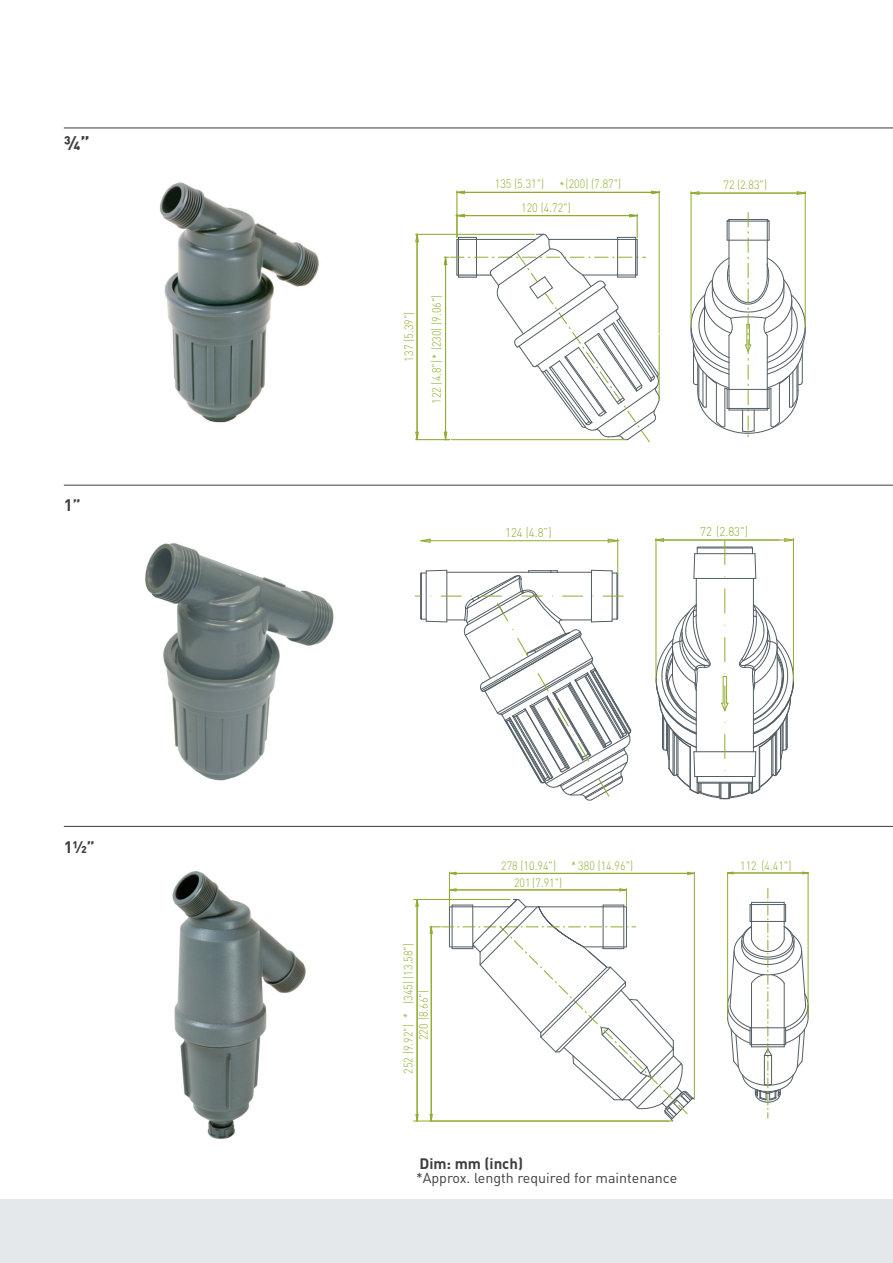
<style>
.page{position:relative;width:893px;height:1263px;background:#fff}
.page>*{position:absolute;margin:0;border:0;box-sizing:border-box;transform-origin:0 0}
.t1{font:700 19.5px "DIN";color:#3e3e3f}
.t2{font:700 16.5px "DIN";color:#3e3e3f}
.t3{font:700 15px "DIN";color:#3e3e3f}
.t4{font:14.25px "DIN";color:#3e3e3f}
.t5{font:300 12.6px "DIN";color:#8eac2f;scale:.9 1}
.t6{font:300 12px/15.3px "DIN";color:#8eac2f;scale:.9 1}
</style>
<div class="page">
<svg style="left:415px;top:570px;width:216px;height:231px"></svg>
<svg style="left:607px;top:538px;width:13px;height:5px"></svg>
<svg style="left:420px;top:538px;width:11px;height:5px"></svg>
<hr style="left:617px;top:539px;width:1px;height:35px;background:#8eac2f">
<hr style="left:422px;top:540px;width:197px;height:1px;background:#8eac2f">
<svg style="left:654px;top:538px;width:140px;height:261px"></svg>
<hr style="left:64px;top:485px;width:829px;height:1px;background:#3e3e3f">
<hr style="left:64px;top:128px;width:829px;height:1px;background:#3e3e3f">
<hr style="left:64px;top:826px;width:829px;height:1px;background:#3e3e3f">
<hr style="left:416px;top:439px;width:33px;height:1px;background:#8eac2f">
<hr style="left:416px;top:234px;width:119px;height:1px;background:#8eac2f">
<svg style="left:415px;top:431px;width:4px;height:9px"></svg>
<hr style="left:417px;top:234px;width:1px;height:205px;background:#8eac2f">
<svg style="left:415px;top:234px;width:4px;height:9px"></svg>
<hr style="left:457px;top:191px;width:1px;height:47px;background:#8eac2f">
<hr style="left:659px;top:191px;width:1px;height:142px;background:#8eac2f">
<svg style="left:456px;top:190px;width:9px;height:4px"></svg>
<hr style="left:457px;top:192px;width:202px;height:1px;background:#8eac2f">
<svg style="left:651px;top:190px;width:9px;height:4px"></svg>
<svg style="left:444px;top:214px;width:216px;height:229px"></svg>
<svg style="left:690px;top:213px;width:116px;height:224px"></svg>
<hr style="left:691px;top:191px;width:1px;height:135px;background:#8eac2f">
<hr style="left:805px;top:191px;width:1px;height:135px;background:#8eac2f">
<svg style="left:690px;top:191px;width:10px;height:4px"></svg>
<hr style="left:691px;top:193px;width:114px;height:1px;background:#8eac2f">
<svg style="left:797px;top:191px;width:9px;height:4px"></svg>
<img style="left:172px;top:871px;width:134px;height:268px">
<svg style="left:727px;top:888px;width:82px;height:230px"></svg>
<hr style="left:727px;top:872px;width:1px;height:145px;background:#8eac2f">
<hr style="left:808px;top:872px;width:1px;height:145px;background:#8eac2f">
<hr style="left:728px;top:873px;width:80px;height:1px;background:#8eac2f">
<svg style="left:802px;top:871px;width:7px;height:3px"></svg>
<hr style="left:414px;top:1121px;width:255px;height:1px;background:#8eac2f">
<hr style="left:414px;top:899px;width:96px;height:1px;background:#8eac2f">
<svg style="left:415px;top:1114px;width:4px;height:8px"></svg>
<hr style="left:417px;top:899px;width:1px;height:222px;background:#8eac2f">
<svg style="left:415px;top:900px;width:4px;height:7px"></svg>
<hr style="left:449px;top:872px;width:1px;height:33px;background:#8eac2f">
<hr style="left:694px;top:872px;width:1px;height:226px;background:#8eac2f">
<svg style="left:449px;top:871px;width:8px;height:4px"></svg>
<hr style="left:449px;top:873px;width:245px;height:1px;background:#8eac2f">
<svg style="left:687px;top:871px;width:8px;height:4px"></svg>
<svg style="left:429px;top:888px;width:266px;height:234px"></svg>
<img style="left:160px;top:182px;width:159px;height:241px">
<img style="left:145px;top:543px;width:189px;height:238px">
<div style="left:0;top:1199px;width:893px;height:64px;background:#e5e8eb"></div>
<h1 class="t1" style="left:64px;top:130px;width:28px">¾”</h1>
<h2 class="t2" style="left:64px;top:494px;width:18px">1”</h2>
<h2 class="t2" style="left:64px;top:836px;width:33px">1½”</h2>
<p class="t6" style="left:401px;top:361px;width:57px;rotate:-90deg">137 (5.39")</p>
<p class="t6" style="left:429px;top:404px;width:123px;rotate:-90deg">122 (4.8") (230) (9.06")</p>
<p class="t6" style="left:429px;top:359px;width:7px;rotate:-90deg">*</p>
<p class="t6" style="left:495px;top:176px;width:56px">135 (5.31")</p>
<p class="t6" style="left:566px;top:176px;width:63px">(200) (7.87")</p>
<p class="t6" style="left:521px;top:200px;width:57px">120 (4.72")</p>
<p class="t6" style="left:723px;top:177px;width:50px">72 (2.83")</p>
<p class="t5" style="left:505px;top:524px;width:53px">124 (4.8”)</p>
<p class="t5" style="left:700px;top:523px;width:55px">72 (2.83")</p>
<p class="t6" style="left:400px;top:1040px;width:110px;text-indent:36px;rotate:-90deg">(345) (13.58")<br>220 (8.66")</p>
<p class="t6" style="left:400px;top:1074px;width:56px;rotate:-90deg">252 (9.92")</p>
<p class="t6" style="left:514px;top:857px;width:55px;line-height:16.6px;text-indent:-13px">278 (10.94")<br>201 (7.91")</p>
<p class="t6" style="left:571px;top:858px;width:70px">* 380 (14.96")</p>
<p class="t6" style="left:740px;top:858px;width:58px">112 (4.41")</p>
<p class="t3" style="left:419px;top:1154px;width:105px">Dim: mm (inch)</p>
<p class="t4" style="left:416px;top:1168px;width:263px">*Approx. length required for maintenance</p>
</div>
